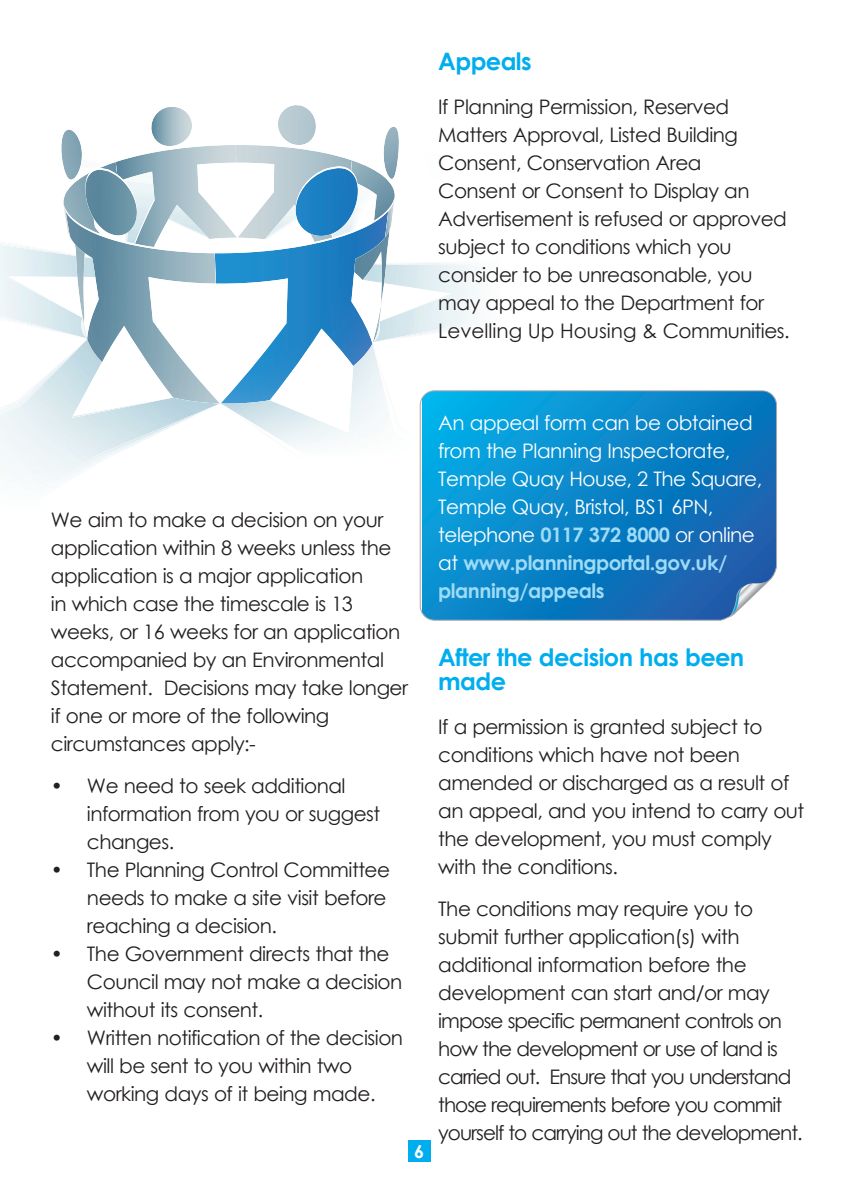
<style>
.page{position:relative;width:842px;height:1190px;background:#fff}
.page>*{position:absolute;margin:0;border:0;box-sizing:border-box;transform-origin:0 0}
.t1{font:700 24px/24px "Century Gothic";letter-spacing:-.025em;color:#00aeef}
.t2{font:20px/28px "Century Gothic";letter-spacing:-.025em;color:#231f20}
.t3{font:20px/28px "Century Gothic";letter-spacing:-.05em;color:#231f20}
.t4{font:20px/28px "Century Gothic";letter-spacing:-.025em;color:#fff}
.t5{font:700 18px "Century Gothic";color:#fff}
.s1{font-weight:700;color:#9ddbf7}
</style>
<div class="page">
<img style="left:388px;top:263px;width:87px;height:77px">
<img style="left:0;top:243px;width:66px;height:90px">
<img style="left:0;top:358px;width:220px;height:123px">
<img style="left:352px;top:160px;width:43px;height:144px">
<img style="left:383px;top:127px;width:16px;height:52px">
<img style="left:63px;top:162px;width:53px;height:168px">
<img style="left:61px;top:130px;width:21px;height:50px">
<img style="left:116px;top:145px;width:120px;height:64px">
<img style="left:151px;top:107px;width:41px;height:39px">
<img style="left:236px;top:145px;width:116px;height:64px">
<img style="left:278px;top:105px;width:38px;height:40px">
<img style="left:385px;top:196px;width:9px;height:2px">
<img style="left:295px;top:166px;width:63px;height:2px">
<img style="left:85px;top:168px;width:52px;height:2px">
<img style="left:64px;top:205px;width:6px;height:31px">
<img style="left:385px;top:198px;width:9px;height:39px">
<img style="left:220px;top:211px;width:168px;height:132px">
<img style="left:295px;top:168px;width:63px;height:68px">
<img style="left:66px;top:211px;width:154px;height:192px">
<img style="left:85px;top:170px;width:52px;height:65px">
<svg style="left:420px;top:390px;width:356px;height:230px;background:#1084c7"></svg>
<svg style="left:729px;top:579px;width:41px;height:38px"></svg>
<img style="left:221px;top:343px;width:165px;height:103px">
<div style="left:408px;top:1140px;width:22px;height:21px;background:#00aeef"></div>
<h1 class="t1" style="left:438px;top:48px;width:95px">Appeals</h1>
<p class="t2" style="left:438px;top:92px;width:353px">If Planning Permission, Reserved Matters Approval, Listed Building Consent, Conservation Area<br>Consent or Consent to Display an Advertisement is refused or approved subject to conditions which you consider to be unreasonable, you may appeal to the Department for Levelling Up Housing &amp; Communities.</p>
<p class="t2" style="left:51px;top:505px;width:358px">We aim to make a decision on your application within 8 weeks unless the application is a major application<br>in which case the timescale is 13 weeks, or 16 weeks for an application accompanied by an Environmental<br>Statement. Decisions may take longer if one or more of the following circumstances apply:-</p>
<p class="t2" style="left:87px;top:771px;width:295px;text-indent:-36px">• We need to seek additional information from you or suggest changes.</p>
<p class="t2" style="left:87px;top:855px;width:304px;text-indent:-36px">• The Planning Control Committee needs to make a site visit before reaching a decision.</p>
<p class="t2" style="left:87px;top:939px;width:317px;text-indent:-36px">• The Government directs that the<br>Council may not make a decision without its consent.</p>
<p class="t2" style="left:87px;top:1023px;width:317px;text-indent:-36px">• Written notification of the decision will be sent to you within two working days of it being made.</p>
<p class="t5" style="left:414px;top:1139px;width:12px">6</p>
<p class="t4" style="left:438px;top:408px;width:325px">An appeal form can be obtained from the Planning Inspectorate,<br>Temple Quay House, 2 The Square,<br>Temple Quay, Bristol, BS1 6PN, telephone <span class="s1">0117 372 8000</span> or online at <span class="s1">www.planningportal.gov.uk/ planning/appeals</span></p>
<h1 class="t1" style="left:438px;top:644px;width:307px">After the decision has been made</h1>
<p class="t2" style="left:438px;top:712px;width:367px">If a permission is granted subject to conditions which have not been amended or discharged as a result of an appeal, and you intend to carry out the development, you must comply with the conditions.</p>
<p class="t3" style="left:438px;top:894px;width:366px">The conditions may require you to submit further application(s) with additional information before the development can start and/or may impose specific permanent controls on how the development or use of land is carried out. Ensure that you understand those requirements before you commit yourself to carrying out the development.</p>
</div>
